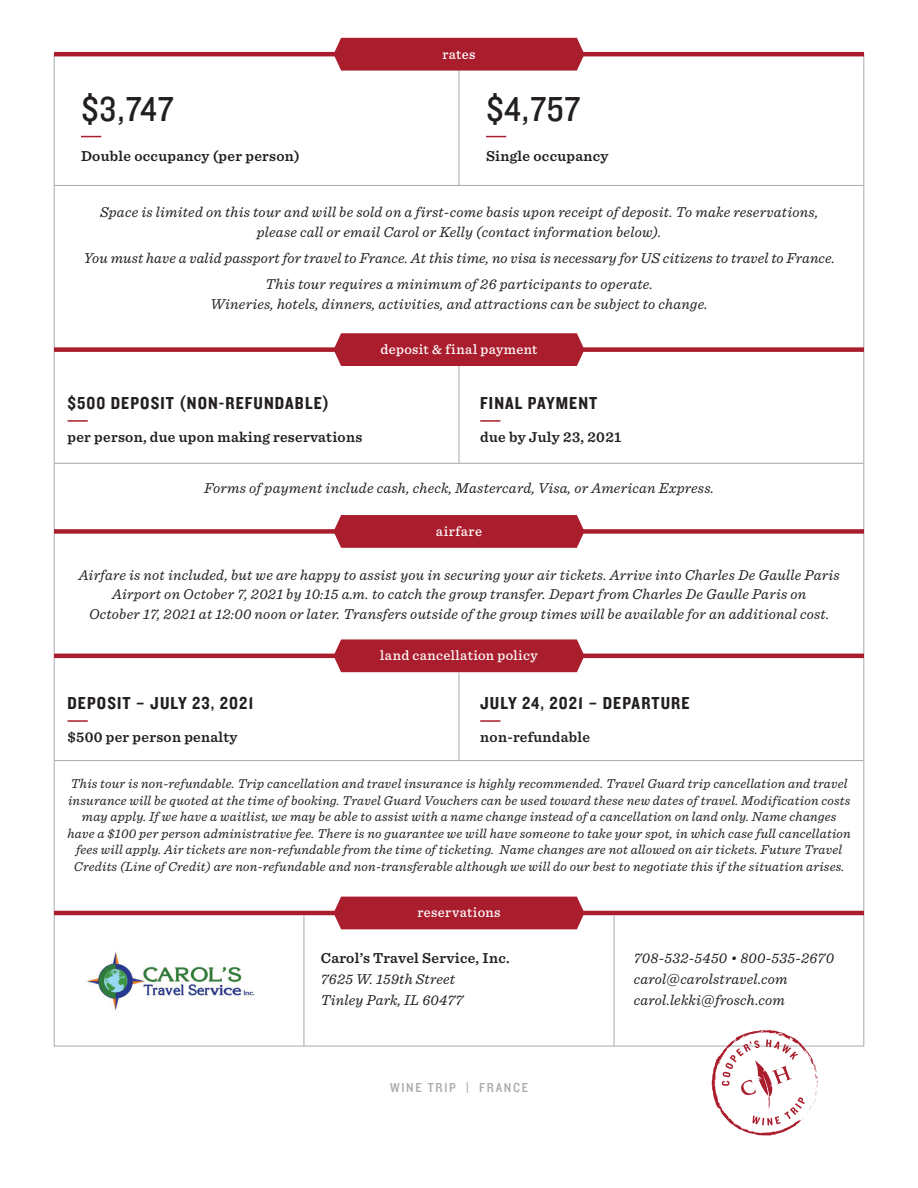
<style>
.page{position:relative;width:918px;height:1188px;background:#fff}
.page>*{position:absolute;margin:0;border:0;box-sizing:border-box;transform-origin:0 0}
.Price{font:36px "Knockout HTF30 Junior Welterwt";letter-spacing:.025em;color:#231f20}
.t1{font:18px "Knockout HTF50 Welterweight";letter-spacing:.06em;color:#231f20}
.Body_Rates{font:italic 15px/19.5px "Sentinel";letter-spacing:.02em;color:#231f20;text-align:center}
.Body_Rates-2{font:600 15px "Sentinel";letter-spacing:.02em;color:#231f20}
.Date__reversed{font:500 14.25px "Sentinel";letter-spacing:.03em;color:#fff}
.t2{font:italic 13.5px/16.5px "Sentinel";letter-spacing:.02em;color:#231f20;text-align:center}
.t3{font:13.5px "Knockout HTF30 Junior Welterwt";letter-spacing:.13em;color:#a8a9ad}
</style>
<div class="page">
<svg style="left:712px;top:1030px;width:106px;height:106px"></svg>
<hr style="left:54px;top:52px;width:810px;height:4px;background:#aa1d2d">
<hr style="left:459px;top:366px;width:1px;height:97px;background:#a8a9ad">
<div style="left:334px;top:333px;width:250px;height:33px;background:#aa1d2d"></div>
<svg style="left:334px;top:515px;width:250px;height:33px;background:#ad2535"></svg>
<div style="left:334px;top:897px;width:250px;height:32px;background:#aa1d2d"></div>
<div style="left:54px;top:347px;width:810px;height:5px;background:#aa1d2d"></div>
<div style="left:54px;top:529px;width:810px;height:5px;background:#aa1d2d"></div>
<hr style="left:54px;top:911px;width:810px;height:4px;background:#aa1d2d">
<hr style="left:54px;top:463px;width:810px;height:1px;background:#a8a9ad">
<img style="left:86px;top:952px;width:169px;height:59px">
<hr style="left:68px;top:420px;width:20px;height:2px;background:#aa1d2d">
<hr style="left:480px;top:420px;width:20px;height:2px;background:#aa1d2d">
<hr style="left:304px;top:915px;width:1px;height:131px;background:#a8a9ad">
<hr style="left:614px;top:915px;width:1px;height:131px;background:#a8a9ad">
<hr style="left:459px;top:54px;width:1px;height:131px;background:#a8a9ad">
<svg style="left:81px;top:136px;width:20px;height:1px"></svg>
<svg style="left:486px;top:136px;width:20px;height:1px"></svg>
<hr style="left:54px;top:185px;width:810px;height:1px;background:#a8a9ad">
<div style="left:334px;top:38px;width:250px;height:33px;background:#aa1d2d"></div>
<div style="left:334px;top:639px;width:250px;height:33px;background:#aa1d2d"></div>
<hr style="left:54px;top:654px;width:810px;height:4px;background:#aa1d2d">
<hr style="left:54px;top:760px;width:810px;height:1px;background:#a8a9ad">
<hr style="left:480px;top:720px;width:20px;height:2px;background:#aa1d2d">
<hr style="left:68px;top:720px;width:20px;height:2px;background:#aa1d2d">
<hr style="left:459px;top:672px;width:1px;height:88px;background:#a8a9ad">
<p class="Price" style="left:81px;top:90px;width:94px">$3,747</p>
<p class="Body_Rates-2" style="left:81px;top:144px;width:220px">Double occupancy (per person)</p>
<p class="Date__reversed" style="left:442px;top:43px;width:35px">rates</p>
<p class="Price" style="left:486px;top:90px;width:96px">$4,757</p>
<p class="Body_Rates-2" style="left:486px;top:144px;width:124px">Single occupancy</p>
<p class="Body_Rates" style="left:100px;top:201px;width:720px">Space is limited on this tour and will be sold on a first-come basis upon receipt of deposit. To make reservations, please call or email Carol or Kelly (contact information below).</p>
<p class="Body_Rates" style="left:83px;top:247px;width:753px">You must have a valid passport for travel to France. At this time, no visa is necessary for US citizens to travel to France.</p>
<p class="Body_Rates" style="left:211px;top:273px;width:499px">This tour requires a minimum of 26 participants to operate.<br>Wineries, hotels, dinners, activities, and attractions can be subject to change.</p>
<p class="t1" style="left:68px;top:393px;width:263px">$500 DEPOSIT (NON-REFUNDABLE)</p>
<p class="Body_Rates-2" style="left:68px;top:425px;width:296px">per person, due upon making reservations</p>
<p class="Date__reversed" style="left:381px;top:338px;width:158px">deposit &amp; final payment</p>
<p class="t1" style="left:480px;top:393px;width:119px">FINAL PAYMENT</p>
<p class="Body_Rates-2" style="left:480px;top:425px;width:143px">due by July 23, 2021</p>
<p class="Body_Rates" style="left:204px;top:478px;width:511px">Forms of payment include cash, check, Mastercard, Visa, or American Express.</p>
<p class="Date__reversed" style="left:436px;top:520px;width:48px">airfare</p>
<p class="Body_Rates" style="left:79px;top:564px;width:762px">Airfare is not included, but we are happy to assist you in securing your air tickets. Arrive into Charles De Gaulle Paris<br>Airport on October 7, 2021 by 10:15 a.m. to catch the group transfer. Depart from Charles De Gaulle Paris on<br>October 17, 2021 at 12:00 noon or later. Transfers outside of the group times will be available for an additional cost.</p>
<p class="t1" style="left:68px;top:694px;width:188px">DEPOSIT – JULY 23, 2021</p>
<p class="Body_Rates-2" style="left:68px;top:726px;width:172px">$500 per person penalty</p>
<p class="Date__reversed" style="left:380px;top:645px;width:159px">land cancellation policy</p>
<p class="t1" style="left:480px;top:694px;width:211px">JULY 24, 2021 – DEPARTURE</p>
<p class="Body_Rates-2" style="left:480px;top:726px;width:111px">non-refundable</p>
<p class="t2" style="left:68px;top:775px;width:785px">This tour is non-refundable. Trip cancellation and travel insurance is highly recommended. Travel Guard trip cancellation and travel insurance will be quoted at the time of booking. Travel Guard Vouchers can be used toward these new dates of travel. Modification costs may apply. If we have a waitlist, we may be able to assist with a name change instead of a cancellation on land only. Name changes have a $100 per person administrative fee. There is no guarantee we will have someone to take your spot, in which case full cancellation fees will apply. Air tickets are non-refundable from the time of ticketing. Name changes are not allowed on air tickets. Future Travel Credits (Line of Credit) are non-refundable and non-transferable although we will do our best to negotiate this if the situation arises.</p>
<p class="Date__reversed" style="left:417px;top:902px;width:85px">reservations</p>
<p class="Body_Rates-2" style="left:321px;top:947px;width:190px">Carol’s Travel Service, Inc.</p>
<p class="Body_Rates" style="left:321px;top:968px;width:144px;line-height:21px;text-align:left">7625 W. 159th Street<br>Tinley Park, IL 60477</p>
<p class="t3" style="left:390px;top:1081px;width:140px">WINE TRIP | FRANCE</p>
<p class="Body_Rates" style="left:634px;top:947px;width:202px">708-532-5450 • 800-535-2670</p>
<p class="Body_Rates" style="left:634px;top:968px;width:155px">carol@carolstravel.com</p>
<p class="Body_Rates" style="left:634px;top:989px;width:153px">carol.lekki@frosch.com</p>
</div>
